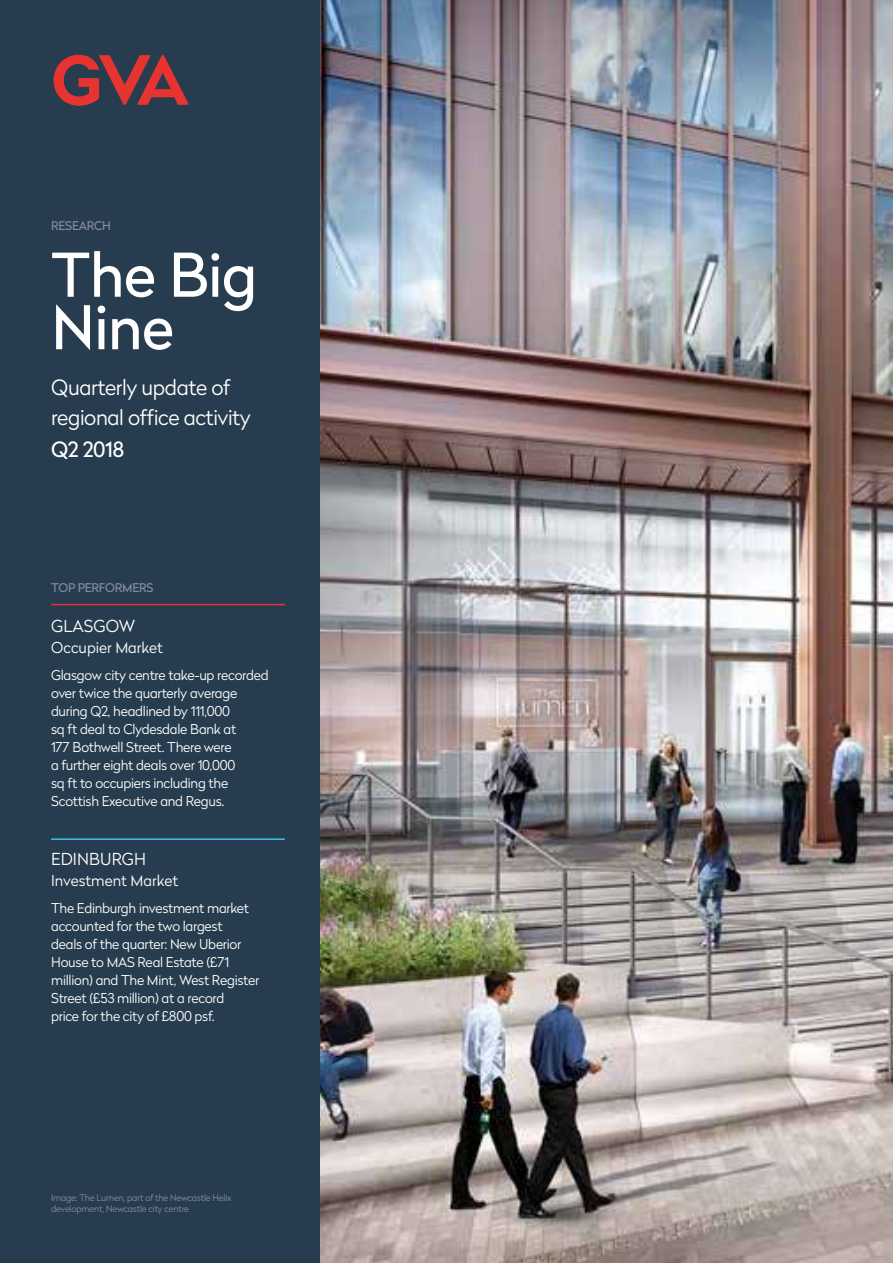
<style>
.page{position:relative;width:893px;height:1263px;background:#273c4e}
.page>*{position:absolute;margin:0;border:0;box-sizing:border-box;transform-origin:0 0}
.t1{font:60px/52.5px "Radikal";letter-spacing:-.01em;color:#fff}
.t2{font:300 21px/30px "Radikal";letter-spacing:-.02em;color:#fff}
.t3{font:21px "Radikal";letter-spacing:-.02em;color:#fff}
.t4{font:300 16.5px "Radikal";letter-spacing:.005em;color:#fff}
.t5{font:300 15px "Radikal";color:#fff}
.t6{font:300 13.5px/18px "Radikal";letter-spacing:-.02em;color:#fff}
.t7{font:12px "Radikal";letter-spacing:-.02em;color:#848e9e}
.t8{font:300 9px/10.8px "Radikal";letter-spacing:-.02em;color:#848e9e}
</style>
<div class="page">
<img style="left:321px;top:0;width:572px;height:1263px">
<svg style="left:54px;top:55px;width:135px;height:51px"></svg>
<hr style="left:51px;top:604px;width:234px;height:1px;background:#e73431">
<hr style="left:51px;top:838px;width:234px;height:2px;background:#41c0ef">
<p class="t7" style="left:51px;top:217px;width:61px">RESEARCH</p>
<h1 class="t1" style="left:51px;top:246px;width:208px">The Big<br>Nine</h1>
<h2 class="t2" style="left:51px;top:371px;width:201px">Quarterly update of regional office activity</h2>
<h2 class="t3" style="left:51px;top:434px;width:74px">Q2 2018</h2>
<p class="t7" style="left:51px;top:579px;width:104px">TOP PERFORMERS</p>
<p class="t4" style="left:51px;top:615px;width:86px">GLASGOW</p>
<p class="t5" style="left:51px;top:637px;width:113px">Occupier Market</p>
<p class="t6" style="left:51px;top:665px;width:219px">Glasgow city centre take-up recorded over twice the quarterly average during Q2, headlined by 111,000<br>sq ft deal to Clydesdale Bank at<br>177 Bothwell Street. There were<br>a further eight deals over 10,000<br>sq ft to occupiers including the<br>Scottish Executive and Regus.</p>
<p class="t4" style="left:51px;top:848px;width:96px">EDINBURGH</p>
<p class="t5" style="left:51px;top:870px;width:128px">Investment Market</p>
<p class="t6" style="left:51px;top:898px;width:209px">The Edinburgh investment market accounted for the two largest<br>deals of the quarter: New Uberior<br>House to MAS Real Estate (£71 million) and The Mint, West Register<br>Street (£53 million) at a record<br>price for the city of £800 psf.</p>
<p class="t8" style="left:51px;top:1192px;width:182px">Image: The Lumen, part of the Newcastle Helix development, Newcastle city centre</p>
</div>
